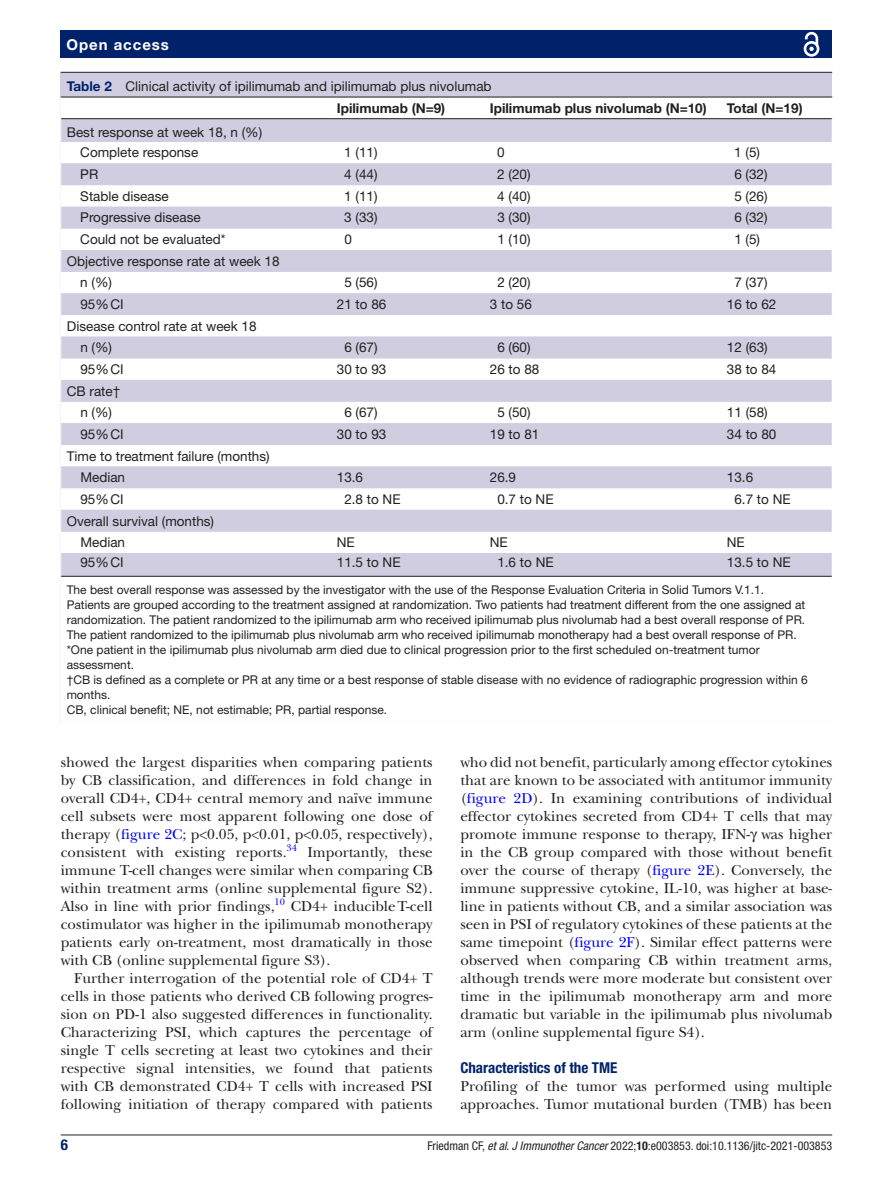
<style>
.page{position:relative;width:893px;height:1191px;background:#fff}
.page>*{position:absolute;margin:0;border:0;box-sizing:border-box;transform-origin:0 0}
.t1{font:15px/18px "New Baskerville";color:#231f20;text-align:justify}
.t2{font:700 condensed 15px "Helvetica Neue LT Std";color:#00226b}
.t3{font:700 15px "Helvetica Neue LT Std";letter-spacing:.065em;color:#fff}
.t4{font:13.5px/21.6px "Helvetica Neue LT Std";color:#231f20}
.t5{font:700 13.5px "Helvetica Neue LT Std";color:#231f20}
.t6{font:12px/15px "Helvetica Neue LT Std";color:#231f20}
.t7{font:condensed 12px "Helvetica Neue LT Std";color:#231f20}
.t8{font:9.9px "New Baskerville";color:#00f}
.s1{font-weight:700;color:#00226b}
.s2{font-weight:700}
.s3{color:#00f}
.s4{font-style:italic}
</style>
<div class="page">
<hr style="left:61px;top:1134px;width:771px;height:1px;background:#231f20">
<div style="left:61px;top:31px;width:771px;height:27px;background:#00226b"></div>
<svg style="left:803px;top:31px;width:17px;height:26px"></svg>
<div style="left:61px;top:73px;width:771px;height:650px;background:#d0cde0"></div>
<hr style="left:61px;top:72px;width:771px;height:1px;background:#231f20">
<div style="left:61px;top:98px;width:771px;height:625px;background:#fff"></div>
<svg style="left:61px;top:119px;width:771px;height:457px"></svg>
<hr style="left:61px;top:97px;width:270px;height:1px;background:#231f20">
<hr style="left:61px;top:118px;width:270px;height:1px;background:#231f20">
<hr style="left:331px;top:97px;width:153px;height:1px;background:#231f20">
<hr style="left:331px;top:118px;width:153px;height:1px;background:#231f20">
<hr style="left:484px;top:97px;width:237px;height:1px;background:#231f20">
<hr style="left:484px;top:118px;width:237px;height:1px;background:#231f20">
<hr style="left:721px;top:97px;width:111px;height:1px;background:#231f20">
<hr style="left:721px;top:118px;width:111px;height:1px;background:#231f20">
<hr style="left:331px;top:576px;width:153px;height:1px;background:#231f20">
<hr style="left:484px;top:576px;width:237px;height:1px;background:#231f20">
<hr style="left:721px;top:576px;width:111px;height:1px;background:#231f20">
<hr style="left:61px;top:576px;width:270px;height:1px;background:#231f20">
<svg style="left:60px;top:97px;width:1px;height:479px"></svg>
<hr style="left:67px;top:638px;width:765px;height:1px;background:#fff">
<hr style="left:67px;top:668px;width:765px;height:1px;background:#fff">
<hr style="left:67px;top:698px;width:765px;height:1px;background:#fff">
<hr style="left:67px;top:713px;width:765px;height:1px;background:#fff">
<p class="t3" style="left:66px;top:35px;width:104px">Open access</p>
<p class="t4" style="left:337px;top:75px;width:156px;line-height:22px;text-indent:-270px"><span class="s1">Table 2</span> Clinical activity of ipilimumab and ipilimumab plus nivolumab<br><span class="s2">Ipilimumab (N=9)</span></p>
<p class="t5" style="left:490px;top:99px;width:218px">Ipilimumab plus nivolumab (N=10)</p>
<p class="t5" style="left:727px;top:99px;width:77px">Total (N=19)</p>
<p class="t4" style="left:80px;top:122px;width:184px;line-height:20.1px;text-indent:-14px">Best response at week 18, n (%)<br>Complete response</p>
<p class="t4" style="left:344px;top:142px;width:35px">1 (11)</p>
<p class="t4" style="left:497px;top:142px;width:9px">0</p>
<p class="t4" style="left:734px;top:142px;width:27px">1 (5)</p>
<p class="t4" style="left:80px;top:163px;width:19px">PR</p>
<p class="t4" style="left:344px;top:163px;width:35px">4 (44)</p>
<p class="t4" style="left:497px;top:163px;width:35px">2 (20)</p>
<p class="t4" style="left:734px;top:163px;width:35px">6 (32)</p>
<p class="t4" style="left:80px;top:185px;width:90px">Stable disease</p>
<p class="t4" style="left:344px;top:185px;width:35px">1 (11)</p>
<p class="t4" style="left:497px;top:185px;width:35px">4 (40)</p>
<p class="t4" style="left:734px;top:185px;width:35px">5 (26)</p>
<p class="t4" style="left:80px;top:207px;width:122px">Progressive disease</p>
<p class="t4" style="left:344px;top:207px;width:35px">3 (33)</p>
<p class="t4" style="left:497px;top:207px;width:35px">3 (30)</p>
<p class="t4" style="left:734px;top:207px;width:35px">6 (32)</p>
<p class="t4" style="left:80px;top:228px;width:147px">Could not be evaluated*</p>
<p class="t4" style="left:344px;top:228px;width:9px">0</p>
<p class="t4" style="left:497px;top:228px;width:35px">1 (10)</p>
<p class="t4" style="left:734px;top:228px;width:27px">1 (5)</p>
<p class="t4" style="left:80px;top:250px;width:201px;text-indent:-14px">Objective response rate at week 18 n (%)</p>
<p class="t4" style="left:344px;top:271px;width:35px">5 (56)</p>
<p class="t4" style="left:497px;top:271px;width:35px">2 (20)</p>
<p class="t4" style="left:734px;top:271px;width:35px">7 (37)</p>
<p class="t4" style="left:80px;top:293px;width:45px">95%CI</p>
<p class="t4" style="left:337px;top:293px;width:51px">21 to 86</p>
<p class="t4" style="left:490px;top:293px;width:44px">3 to 56</p>
<p class="t4" style="left:727px;top:293px;width:51px">16 to 62</p>
<p class="t4" style="left:80px;top:315px;width:178px;text-indent:-14px">Disease control rate at week 18 n (%)</p>
<p class="t4" style="left:344px;top:336px;width:35px">6 (67)</p>
<p class="t4" style="left:497px;top:336px;width:35px">6 (60)</p>
<p class="t4" style="left:727px;top:336px;width:42px">12 (63)</p>
<p class="t4" style="left:80px;top:358px;width:45px">95%CI</p>
<p class="t4" style="left:337px;top:358px;width:51px">30 to 93</p>
<p class="t4" style="left:490px;top:358px;width:51px">26 to 88</p>
<p class="t4" style="left:727px;top:358px;width:51px">38 to 84</p>
<p class="t4" style="left:67px;top:380px;width:55px;text-align:center">CB rate† n (%)</p>
<p class="t4" style="left:344px;top:401px;width:35px">6 (67)</p>
<p class="t4" style="left:497px;top:401px;width:35px">5 (50)</p>
<p class="t4" style="left:727px;top:401px;width:42px">11 (58)</p>
<p class="t4" style="left:80px;top:423px;width:45px">95%CI</p>
<p class="t4" style="left:337px;top:423px;width:51px">30 to 93</p>
<p class="t4" style="left:490px;top:423px;width:51px">19 to 81</p>
<p class="t4" style="left:727px;top:423px;width:51px">34 to 80</p>
<p class="t4" style="left:80px;top:445px;width:191px;text-indent:-14px">Time to treatment failure (months)<br>Median</p>
<p class="t4" style="left:337px;top:466px;width:28px">13.6</p>
<p class="t4" style="left:490px;top:466px;width:28px">26.9</p>
<p class="t4" style="left:727px;top:466px;width:28px">13.6</p>
<p class="t4" style="left:80px;top:488px;width:45px">95%CI</p>
<p class="t4" style="left:344px;top:488px;width:58px">2.8 to NE</p>
<p class="t4" style="left:497px;top:488px;width:58px">0.7 to NE</p>
<p class="t4" style="left:734px;top:488px;width:58px">6.7 to NE</p>
<p class="t4" style="left:80px;top:510px;width:135px;text-indent:-14px">Overall survival (months)<br>Median</p>
<p class="t4" style="left:337px;top:531px;width:19px">NE</p>
<p class="t4" style="left:490px;top:531px;width:19px">NE</p>
<p class="t4" style="left:727px;top:531px;width:19px">NE</p>
<p class="t4" style="left:80px;top:551px;width:45px">95%CI</p>
<p class="t4" style="left:337px;top:551px;width:65px">11.5 to NE</p>
<p class="t4" style="left:497px;top:551px;width:58px">1.6 to NE</p>
<p class="t4" style="left:727px;top:551px;width:65px">13.5 to NE</p>
<p class="t6" style="left:67px;top:582px;width:742px">The best overall response was assessed by the investigator with the use of the Response Evaluation Criteria in Solid Tumors V.1.1.<br>Patients are grouped according to the treatment assigned at randomization. Two patients had treatment different from the one assigned at randomization. The patient randomized to the ipilimumab arm who received ipilimumab plus nivolumab had a best overall response of PR.<br>The patient randomized to the ipilimumab plus nivolumab arm who received ipilimumab monotherapy had a best overall response of PR. *One patient in the ipilimumab plus nivolumab arm died due to clinical progression prior to the first scheduled on-treatment tumor assessment.<br>†CB is defined as a complete or PR at any time or a best response of stable disease with no evidence of radiographic progression within 6 months.<br>CB, clinical benefit; NE, not estimable; PR, partial response.</p>
<p class="t1" style="left:61px;top:753px;width:373px">showed the largest disparities when comparing patients by CB classification, and differences in fold change in overall CD4+, CD4+ central memory and naïve immune cell subsets were most apparent following one dose of therapy (<span class="s3">figure 2C</span>; p&lt;0.05, p&lt;0.01, p&lt;0.05, respectively), consistent with existing reports.</p>
<p class="t8" style="left:287px;top:841px;width:12px">34</p>
<p class="t1" style="left:61px;top:843px;width:373px;text-indent:247px">Importantly, these immune T-cell changes were similar when comparing CB within treatment arms (online supplemental figure S2).<br>Also in line with prior findings,</p>
<p class="t8" style="left:275px;top:895px;width:12px">10</p>
<p class="t1" style="left:61px;top:897px;width:373px;text-indent:230px">CD4+ inducibleT-cell costimulator was higher in the ipilimumab monotherapy patients early on-treatment, most dramatically in those with CB (online supplemental figure S3).</p>
<p class="t1" style="left:61px;top:969px;width:373px;text-indent:14px">Further interrogation of the potential role of CD4+ T cells in those patients who derived CB following progres&shy;sion on PD-1 also suggested differences in functionality.<br>Characterizing PSI, which captures the percentage of single T cells secreting at least two cytokines and their respective signal intensities, we found that patients with CB demonstrated CD4+ T cells with increased PSI following initiation of therapy compared with patients</p>
<p class="t1" style="left:460px;top:753px;width:373px">who did not benefit, particularly among effector cytokines that are known to be associated with antitumor immunity (<span class="s3">figure 2D</span>). In examining contributions of individual effector cytokines secreted from CD4+ T cells that may promote immune response to therapy, IFN- was higher in the CB group compared with those without benefit over the course of therapy (<span class="s3">figure 2E</span>). Conversely, the immune suppressive cytokine, IL-10, was higher at base&shy;line in patients without CB, and a similar association was seen in PSI of regulatory cytokines of these patients at the same timepoint (<span class="s3">figure 2F</span>). Similar effect patterns were observed when comparing CB within treatment arms, although trends were more moderate but consistent over time in the ipilimumab monotherapy arm and more dramatic but variable in the ipilimumab plus nivolumab arm (online supplemental figure S4).</p>
<p class="t2" style="left:460px;top:1059px;width:159px">Characteristics of the TME</p>
<p class="t1" style="left:460px;top:1077px;width:373px">Profiling of the tumor was performed using multiple approaches. Tumor mutational burden (TMB) has been</p>
<p class="t2" style="left:61px;top:1135px;width:9px">6</p>
<p class="t7" style="left:428px;top:1138px;width:406px">Friedman CF, <span class="s4">et al</span>. <span class="s4">J Immunother Cancer</span> 2022;<span class="s2">10</span>:e003853. doi:10.1136/jitc-2021-003853</p>
</div>
